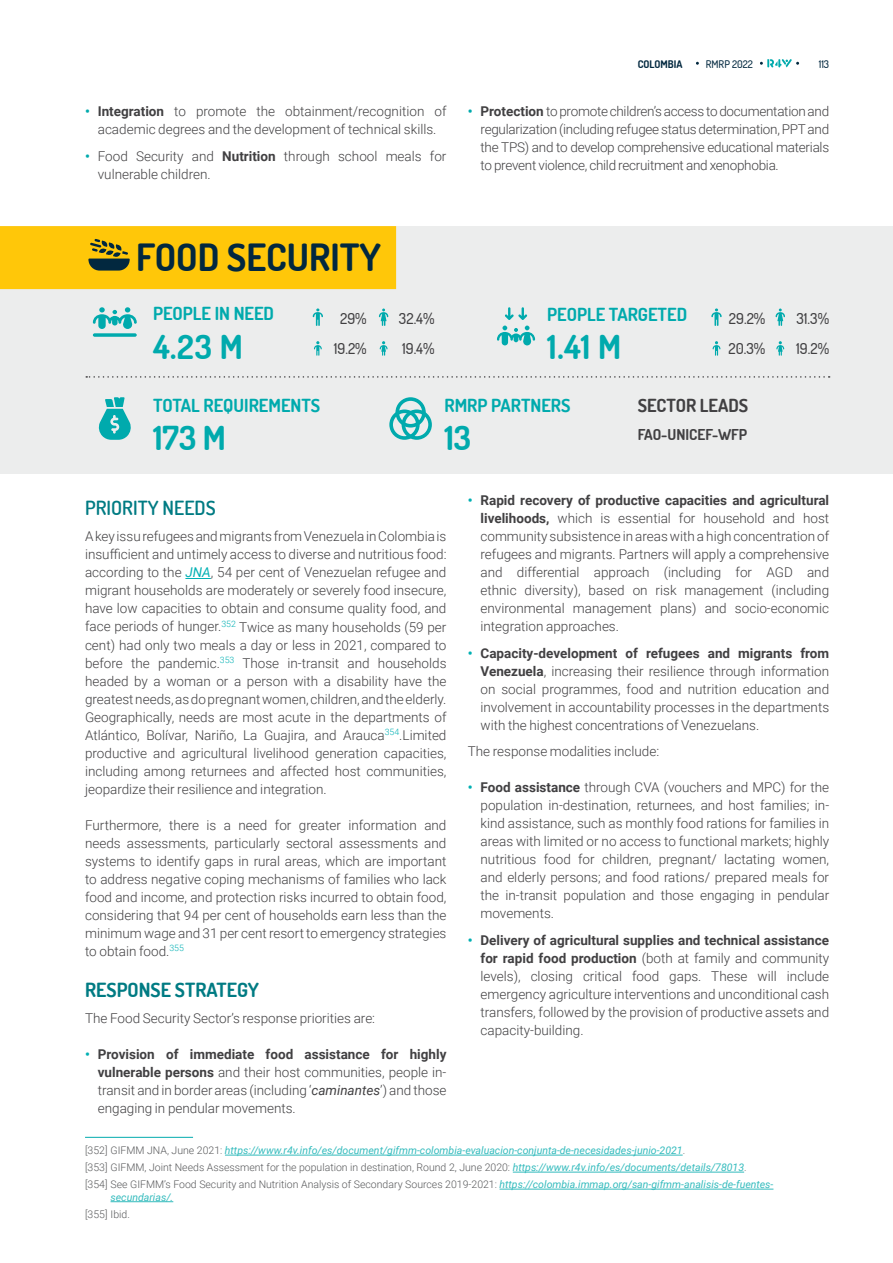
<style>
.page{position:relative;width:893px;height:1263px;background:#fff}
.page>*{position:absolute;margin:0;border:0;box-sizing:border-box;transform-origin:0 0}
.t1{font:700 37.5px "Dosis";color:#02283f}
.t2{font:700 33px "Dosis";color:#00aaad}
.t3{font:700 19.5px "Dosis";color:#007b83}
.t4{font:600 19.5px "Dosis";color:#007b83}
.t5{font:700 18px "Dosis";color:#00aaad}
.t6{font:700 18px "Dosis";color:#414042}
.t7{font:500 15px "Dosis";color:#414042}
.t8{font:700 15px "Dosis";color:#414042}
.t9{font:300 13.5px/18px "Roboto";color:#414042;text-align:justify}
.t10{font:italic 10.5px/17px "Roboto";color:#33bbbd}
.t11{font:500 10.5px "Dosis";color:#02283f}
.t12{font:300 10.5px "Roboto";color:#58595b}
.t13{font:700 10.5px "Dosis";color:#02283f}
.s1{font-weight:700;color:#00aaad}
.s2{font-weight:700}
.s3{font-weight:700;color:#00b0b3}
.s4{font-weight:400;font-style:italic;color:#00b0b3}
.s5{font-weight:400;font-style:italic}
.s6{font-weight:300;font-style:normal;color:#58595b}
.s7{font-weight:300;font-style:normal;color:#696969}
</style>
<div class="page">
<svg style="left:185px;top:578px;width:26px;height:1px"></svg>
<hr style="left:85px;top:1137px;width:108px;height:1px;background:#00aaad">
<hr style="left:225px;top:1155px;width:458px;height:1px;background:#33bbbd">
<hr style="left:513px;top:1172px;width:231px;height:1px;background:#33bbbd">
<hr style="left:500px;top:1189px;width:273px;height:1px;background:#33bbbd">
<hr style="left:111px;top:1201px;width:62px;height:1px;background:#33bbbd">
<div style="left:0;top:226px;width:893px;height:248px;background:#eceded"></div>
<svg style="left:93px;top:307px;width:44px;height:22px"></svg>
<svg style="left:93px;top:333px;width:44px;height:4px"></svg>
<svg style="left:313px;top:308px;width:10px;height:18px"></svg>
<svg style="left:379px;top:308px;width:9px;height:18px"></svg>
<svg style="left:497px;top:326px;width:38px;height:19px"></svg>
<svg style="left:505px;top:307px;width:22px;height:13px"></svg>
<svg style="left:711px;top:308px;width:11px;height:18px"></svg>
<svg style="left:776px;top:308px;width:9px;height:18px"></svg>
<svg style="left:314px;top:341px;width:8px;height:15px"></svg>
<svg style="left:380px;top:341px;width:7px;height:15px"></svg>
<svg style="left:713px;top:341px;width:7px;height:15px"></svg>
<svg style="left:776px;top:341px;width:8px;height:15px"></svg>
<svg style="left:86px;top:376px;width:744px;height:2px"></svg>
<svg style="left:98px;top:397px;width:33px;height:43px"></svg>
<svg style="left:389px;top:397px;width:43px;height:43px"></svg>
<div style="left:0;top:226px;width:396px;height:63px;background:#ffc709"></div>
<svg style="left:88px;top:239px;width:42px;height:32px"></svg>
<svg style="left:760px;top:59px;width:39px;height:8px"></svg>
<p class="t9" style="left:85px;top:102px;width:363px;text-align:center"><span class="s1">•</span> <span class="s2">Integration</span> to promote the obtainment/recognition of academic degrees and the development of technical skills.</p>
<p class="t9" style="left:98px;top:147px;width:350px;text-indent:-13px"><span class="s1">•</span> Food Security and <span class="s2">Nutrition</span> through school meals for vulnerable children.</p>
<p class="t13" style="left:638px;top:57px;width:46px">COLOMBIA</p>
<p class="t11" style="left:706px;top:57px;width:49px">RMRP 2022</p>
<p class="t11" style="left:819px;top:57px;width:12px">113</p>
<p class="t9" style="left:480px;top:102px;width:350px;text-indent:-13px"><span class="s1">•</span> <span class="s2">Protection</span> to promote children’s access to documentation and regularization (including refugee status determination, PPT and the TPS) and to develop comprehensive educational materials to prevent violence, child recruitment and xenophobia.</p>
<h1 class="t1" style="left:136px;top:233px;width:247px">FOOD SECURITY</h1>
<h3 class="t5" style="left:153px;top:302px;width:122px">PEOPLE IN NEED</h3>
<p class="t7" style="left:340px;top:309px;width:28px">29%</p>
<p class="t7" style="left:399px;top:309px;width:37px">32.4%</p>
<h3 class="t5" style="left:547px;top:303px;width:141px">PEOPLE TARGETED</h3>
<p class="t7" style="left:729px;top:309px;width:38px">29.2%</p>
<p class="t7" style="left:796px;top:309px;width:34px">31.3%</p>
<h2 class="t2" style="left:153px;top:325px;width:91px">4.23 M</h2>
<p class="t7" style="left:334px;top:339px;width:34px">19.2%</p>
<p class="t7" style="left:402px;top:339px;width:34px">19.4%</p>
<h2 class="t2" style="left:547px;top:325px;width:75px">1.41 M</h2>
<p class="t7" style="left:728px;top:339px;width:38px">20.3%</p>
<p class="t7" style="left:796px;top:339px;width:34px">19.2%</p>
<h3 class="t5" style="left:153px;top:393px;width:169px">TOTAL REQUIREMENTS</h3>
<h3 class="t5" style="left:444px;top:393px;width:128px">RMRP PARTNERS</h3>
<h3 class="t6" style="left:638px;top:393px;width:112px">SECTOR LEADS</h3>
<h2 class="t2" style="left:153px;top:416px;width:74px">173 M</h2>
<h2 class="t2" style="left:444px;top:416px;width:28px">13</h2>
<p class="t8" style="left:638px;top:425px;width:111px">FAO-UNICEF-WFP</p>
<p class="t9" style="left:480px;top:491px;width:350px;text-indent:-13px"><span class="s3">•</span> <span class="s2">Rapid recovery of productive capacities and agricultural livelihoods,</span> which is essential for household and host community subsistence in areas with a high concentration of refugees and migrants. Partners will apply a comprehensive and differential approach (including for AGD and ethnic diversity), based on risk management (including environmental management plans) and socio-economic integration approaches.</p>
<p class="t9" style="left:480px;top:643px;width:350px;text-indent:-13px"><span class="s3">•</span> <span class="s2">Capacity-development of refugees and migrants from Venezuela</span>, increasing their resilience through information on social programmes, food and nutrition education and involvement in accountability processes in the departments with the highest concentrations of Venezuelans.</p>
<p class="t9" style="left:468px;top:742px;width:193px">The response modalities include:</p>
<p class="t9" style="left:480px;top:778px;width:350px;text-indent:-13px"><span class="s3">•</span> <span class="s2">Food assistance</span> through CVA (vouchers and MPC) for the population in-destination, returnees, and host families; in&shy;kind assistance, such as monthly food rations for families in areas with limited or no access to functional markets; highly nutritious food for children, pregnant/ lactating women, and elderly persons; and food rations/ prepared meals for the in-transit population and those engaging in pendular movements.</p>
<p class="t9" style="left:480px;top:930px;width:350px;text-indent:-13px"><span class="s3">•</span> <span class="s2">Delivery of agricultural supplies and technical assistance for rapid food production</span> (both at family and community levels), closing critical food gaps. These will include emergency agriculture interventions and unconditional cash transfers, followed by the provision of productive assets and capacity-building.</p>
<h3 class="t4" style="left:85px;top:495px;width:132px">PRIORITY NEEDS</h3>
<p class="t9" style="left:85px;top:527px;width:363px">A key issu refugees and migrants from Venezuela in Colombia is insufficient and untimely access to diverse and nutritious food: according to the <span class="s4">JNA</span>, 54 per cent of Venezuelan refugee and migrant households are moderately or severely food insecure, have low capacities to obtain and consume quality food, and face periods of hunger.<sup>352</sup> Twice as many households (59 per cent) had only two meals a day or less in 2021, compared to before the pandemic.<sup>353</sup> Those in-transit and households headed by a woman or a person with a disability have the greatest needs, as do pregnant women, children, and the elderly.<br>Geographically, needs are most acute in the departments of Atlántico, Bolívar, Nariño, La Guajira, and Arauca<sup>354</sup>.Limited productive and agricultural livelihood generation capacities, including among returnees and affected host communities, jeopardize their resilience and integration.</p>
<p class="t9" style="left:85px;top:815px;width:363px">Furthermore, there is a need for greater information and needs assessments, particularly sectoral assessments and systems to identify gaps in rural areas, which are important to address negative coping mechanisms of families who lack food and income, and protection risks incurred to obtain food, considering that 94 per cent of households earn less than the minimum wage and 31 per cent resort to emergency strategies to obtain food.<sup>355</sup></p>
<h3 class="t3" style="left:85px;top:977px;width:176px">RESPONSE STRATEGY</h3>
<p class="t9" style="left:85px;top:1009px;width:292px">The Food Security Sector’s response priorities are:</p>
<p class="t9" style="left:98px;top:1045px;width:350px;text-indent:-13px"><span class="s3">•</span> <span class="s2">Provision of immediate food assistance for highly vulnerable persons</span> and their host communities, people in&shy;transit and in border areas (including ‘<span class="s5">caminantes</span>’) and those engaging in pendular movements.</p>
<p class="t10" style="left:85px;top:1142px;width:690px"><span class="s6">[352] GIFMM JNA, June 2021</span><span class="s7">:</span> https://www.r4v.info/es/document/gifmm-colombia-evaluacion-conjunta-de-necesidades-junio-2021<span class="s7">.<br></span><span class="s6">[353] GIFMM, Joint Needs Assessment for the population in destination, Round 2, June 2020:</span> https://www.r4v.info/es/documents/details/78013<span class="s7">.<br></span><span class="s6">[354] See GIFMM’s Food Security and Nutrition Analysis of Secondary Sources 2019-2021</span><span class="s7">:</span> https://colombia.immap.org/san-gifmm-analisis-de-fuentes-</p>
<p class="t10" style="left:111px;top:1188px;width:64px">secundarias/.</p>
<p class="t12" style="left:85px;top:1207px;width:46px">[355] Ibid.</p>
</div>
